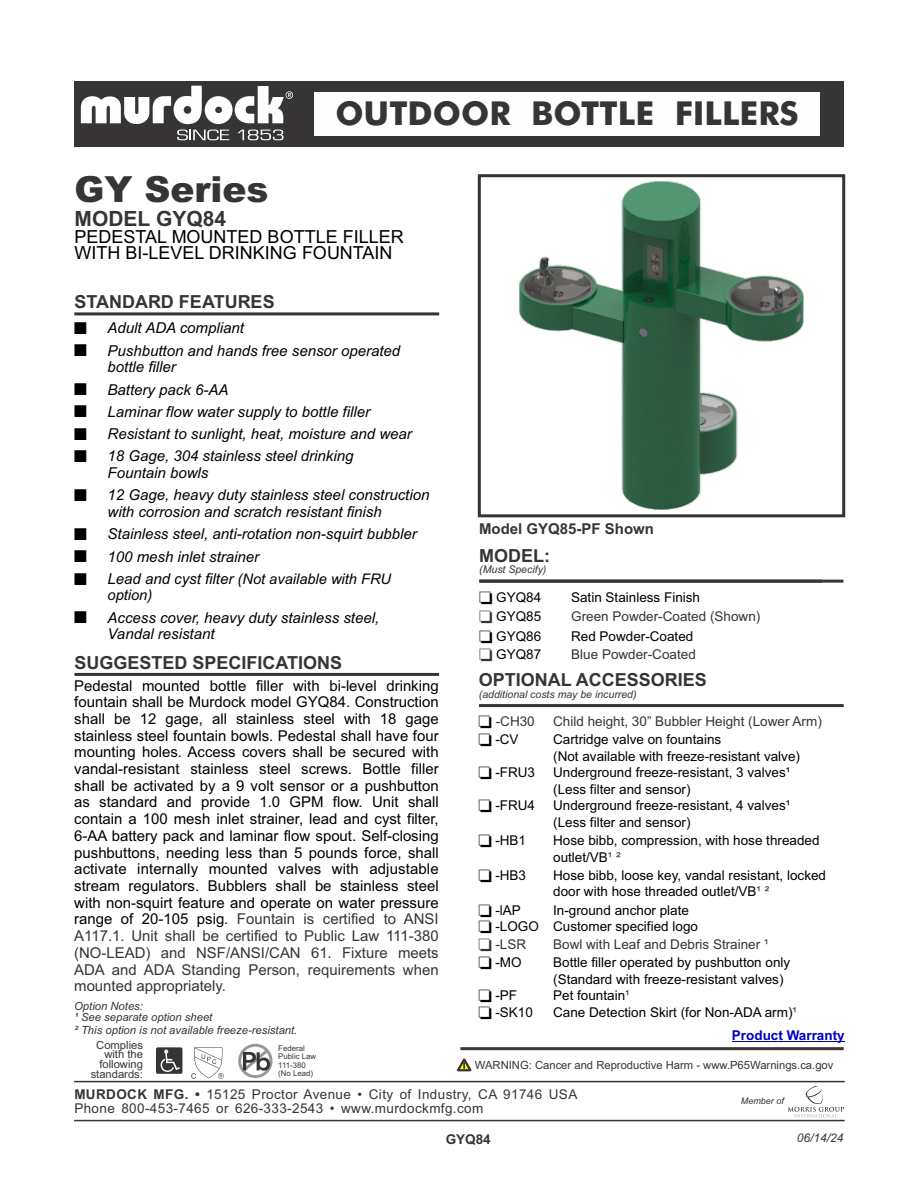
<style>
.page{position:relative;width:918px;height:1188px;background:#fff}
.page>*{position:absolute;margin:0;border:0;box-sizing:border-box;transform-origin:0 0}
.t1{font:900 36px "Arial";color:#373435}
.t2{font:700 33px "Futura BT";color:#373435}
.t3{font:700 21px "Arial";color:#373435}
.t4{font:700 18px "Arial";color:#373435}
.t5{font:18px/16px "Arial";color:#000}
.t6{font:15px/16.6px "Arial";color:#000;text-align:justify}
.t7{font:italic 15px/16.8px "Arial";color:#000}
.t8{font:700 15px "Arial";color:#373435}
.t9{font:italic 14.7px/16.4px "Arial";color:#000}
.t10{font:13.5px/16.6px "Arial";color:#000}
.t11{font:13.5px "Arial";color:#373435}
.t12{font:13.5px/13.8px "Arial";letter-spacing:.03em;color:#373435}
.t13{font:700 13.5px "Arial";color:#0000c4}
.t14{font:700 13.5px "Arial";color:#373435}
.t15{font:italic 12px "Arial";color:#373435}
.t16{font:11.25px/9.8px "Arial";color:#373435;text-align:right}
.t17{font:italic 11.25px/11.4px "Arial";color:#373435}
.t18{font:italic 10.5px "Arial";color:#373435}
.t19{font:italic 9px "Arial";color:#373435}
.t20{font:7.8px/8.1px "Arial";color:#373435}
.s1{font-size:15px}
.s2{color:#373435}
.s3{color:#000}
.s4{font-weight:700}
</style>
<div class="page">
<div style="left:74px;top:81px;width:770px;height:66px;background:#373435"></div>
<div style="left:314px;top:92px;width:506px;height:43px;background:#fefefe"></div>
<svg style="left:81px;top:86px;width:212px;height:54px"></svg>
<hr style="left:74px;top:1120px;width:771px;height:1px;background:#373435">
<hr style="left:74px;top:1081px;width:771px;height:1px;background:#373435">
<svg style="left:788px;top:1086px;width:56px;height:32px"></svg>
<div style="left:478px;top:174px;width:367px;height:343px;border:3px solid #373435"></div>
<hr style="left:74px;top:673px;width:365px;height:3px;background:#373435">
<hr style="left:74px;top:312px;width:365px;height:3px;background:#373435">
<svg style="left:156px;top:1047px;width:26px;height:27px"></svg>
<svg style="left:191px;top:1047px;width:33px;height:32px"></svg>
<hr style="left:479px;top:580px;width:364px;height:3px;background:#373435">
<hr style="left:479px;top:704px;width:365px;height:3px;background:#373435">
<img style="left:519px;top:182px;width:285px;height:328px">
<hr style="left:460px;top:1047px;width:384px;height:3px;background:#373435">
<svg style="left:457px;top:1058px;width:14px;height:13px"></svg>
<svg style="left:238px;top:1044px;width:35px;height:34px"></svg>
<hr style="left:732px;top:1041px;width:113px;height:1px;background:#0000c4">
<h2 class="t2" style="left:335px;top:100px;width:465px">OUTDOOR BOTTLE FILLERS</h2>
<h1 class="t1" style="left:75px;top:176px;width:196px">GY Series</h1>
<h3 class="t3" style="left:75px;top:211px;width:153px">MODEL GYQ84</h3>
<p class="t5" style="left:75px;top:230px;width:331px">PEDESTAL MOUNTED BOTTLE FILLER<br>WITH BI-LEVEL DRINKING FOUNTAIN</p>
<p class="t4" style="left:74px;top:295px;width:202px">STANDARD FEATURES</p>
<p class="t7" style="left:74px;top:321px;width:171px">■ Adult ADA compliant</p>
<p class="t7" style="left:108px;top:343px;width:294px;text-indent:-33px">■ Pushbutton and hands free sensor operated bottle filler</p>
<p class="t7" style="left:74px;top:382px;width:156px">■ Battery pack 6-AA</p>
<p class="t7" style="left:74px;top:405px;width:297px">■ Laminar flow water supply to bottle filler</p>
<p class="t7" style="left:74px;top:427px;width:339px">■ Resistant to sunlight, heat, moisture and wear</p>
<p class="t7" style="left:108px;top:449px;width:247px;text-indent:-33px">■ 18 Gage, 304 stainless steel drinking<br>Fountain bowls</p>
<p class="t7" style="left:108px;top:488px;width:323px;text-indent:-33px">■ 12 Gage, heavy duty stainless steel construction with corrosion and scratch resistant finish</p>
<p class="t7" style="left:74px;top:527px;width:344px">■ Stainless steel, anti-rotation non-squirt bubbler</p>
<p class="t7" style="left:74px;top:549px;width:187px">■ 100 mesh inlet strainer</p>
<p class="t9" style="left:108px;top:572px;width:285px;text-indent:-33px">■ <span class="s1">Lead and cyst filter</span> (Not available with FRU option)</p>
<p class="t7" style="left:108px;top:610px;width:273px;text-indent:-33px">■ Access cover, heavy duty stainless steel,<br>Vandal resistant</p>
<p class="t4" style="left:74px;top:655px;width:269px">SUGGESTED SPECIFICATIONS</p>
<p class="t6" style="left:74px;top:678px;width:366px">Pedestal mounted bottle filler with bi-level drinking fountain shall be Murdock model GYQ84. Construction shall be 12 gage, all stainless steel with 18 gage stainless steel fountain bowls. Pedestal shall have four mounting holes. Access covers shall be secured with vandal-resistant stainless steel screws. Bottle filler shall be activated by a 9 volt sensor or a pushbutton as standard and provide 1.0 GPM flow. Unit shall contain a 100 mesh inlet strainer, lead and cyst filter, 6-AA battery pack and laminar flow spout. Self-closing pushbuttons, needing less than 5 pounds force, shall activate internally mounted valves with adjustable stream regulators. Bubblers shall be stainless steel with non-squirt feature and operate on water pressure range of 20-105 psig. <span class="s2">Fountain is certified to ANSI A117.1. Unit shall be certified to Public Law 111-380 (NO-LEAD) and NSF/ANSI/CAN 61. Fixture meets ADA and ADA Standing Person, requirements when mounted appropriately.</span></p>
<p class="t17" style="left:74px;top:1001px;width:140px">Option Notes:<br>¹ See separate option sheet</p>
<p class="t17" style="left:74px;top:1025px;width:225px">² This option is not available freeze-resistant.</p>
<p class="t16" style="left:91px;top:1041px;width:54px">Complies with the following standards:</p>
<p class="t20" style="left:278px;top:1045px;width:39px">Federal<br>Public Law<br>111-380 (No Lead)</p>
<p class="t8" style="left:479px;top:523px;width:177px">Model GYQ85-PF Shown</p>
<p class="t4" style="left:479px;top:549px;width:72px">MODEL:</p>
<p class="t18" style="left:479px;top:566px;width:69px">(Must Specify)</p>
<p class="t10" style="left:479px;top:591px;width:63px">□ GYQ84</p>
<p class="t10" style="left:571px;top:591px;width:131px">Satin Stainless Finish</p>
<p class="t10" style="left:479px;top:609px;width:63px"><span class="s2">□</span> GYQ85</p>
<p class="t11" style="left:571px;top:611px;width:191px">Green Powder-Coated (Shown)</p>
<p class="t10" style="left:479px;top:629px;width:63px">□ GYQ86</p>
<p class="t10" style="left:571px;top:629px;width:124px">Red Powder-Coated</p>
<p class="t10" style="left:479px;top:647px;width:63px"><span class="s2">□</span> GYQ87</p>
<p class="t11" style="left:571px;top:649px;width:126px">Blue Powder-Coated</p>
<p class="t4" style="left:479px;top:673px;width:230px">OPTIONAL ACCESSORIES</p>
<p class="t18" style="left:479px;top:690px;width:159px">(additional costs may be incurred)</p>
<p class="t11" style="left:479px;top:716px;width:58px"><span class="s3">□</span> -CH30</p>
<p class="t11" style="left:553px;top:716px;width:270px">Child height, 30” Bubbler Height (Lower Arm)</p>
<p class="t10" style="left:479px;top:732px;width:42px">□ -CV</p>
<p class="t10" style="left:553px;top:732px;width:248px">Cartridge valve on fountains<br>(Not available with freeze-resistant valve)</p>
<p class="t10" style="left:479px;top:765px;width:58px">□ -FRU3</p>
<p class="t10" style="left:553px;top:765px;width:239px">Underground freeze-resistant, 3 valves¹ (Less filter and sensor)</p>
<p class="t10" style="left:479px;top:799px;width:58px">□ -FRU4</p>
<p class="t10" style="left:553px;top:799px;width:239px">Underground freeze-resistant, 4 valves¹ (Less filter and sensor)</p>
<p class="t10" style="left:479px;top:833px;width:49px">□ -HB1</p>
<p class="t10" style="left:553px;top:833px;width:268px">Hose bibb, compression, with hose threaded outlet/VB<span class="s2">¹ ²</span></p>
<p class="t10" style="left:479px;top:868px;width:49px">□ -HB3</p>
<p class="t10" style="left:553px;top:868px;width:274px">Hose bibb, loose key, vandal resistant, locked door with hose threaded outlet/VB<span class="s2">¹ ²</span></p>
<p class="t10" style="left:479px;top:903px;width:44px">□ -lAP</p>
<p class="t10" style="left:553px;top:903px;width:137px">In-ground anchor plate</p>
<p class="t10" style="left:479px;top:919px;width:221px">□ -LOGO Customer specified logo</p>
<p class="t11" style="left:479px;top:939px;width:49px">□ -LSR</p>
<p class="t11" style="left:553px;top:939px;width:217px">Bowl with Leaf and Debris Strainer ¹</p>
<p class="t10" style="left:479px;top:955px;width:45px">□ -MO</p>
<p class="t10" style="left:553px;top:955px;width:239px">Bottle filler operated by pushbutton only (Standard with freeze-resistant valves)</p>
<p class="t10" style="left:479px;top:989px;width:40px">□ -PF</p>
<p class="t10" style="left:553px;top:989px;width:78px">Pet fountain<span class="s2">¹</span></p>
<p class="t10" style="left:479px;top:1005px;width:56px">□ -SK10</p>
<p class="t10" style="left:553px;top:1005px;width:245px">Cane Detection Skirt (for Non-ADA arm)<span class="s2">¹</span></p>
<p class="t13" style="left:732px;top:1030px;width:114px">Product Warranty</p>
<p class="t16" style="left:475px;top:1061px;width:360px">WARNING: Cancer and Reproductive Harm - www.P65Warnings.ca.gov</p>
<p class="t12" style="left:74px;top:1089px;width:505px"><span class="s4">MURDOCK MFG. •</span> 15125 Proctor Avenue • City of Industry, CA 91746 USA<br>Phone 800-453-7465 or 626-333-2543 • www.murdockmfg.com</p>
<p class="t19" style="left:741px;top:1098px;width:45px">Member of</p>
<p class="t14" style="left:446px;top:1134px;width:47px">GYQ84</p>
<p class="t15" style="left:797px;top:1134px;width:48px">06/14/24</p>
</div>
